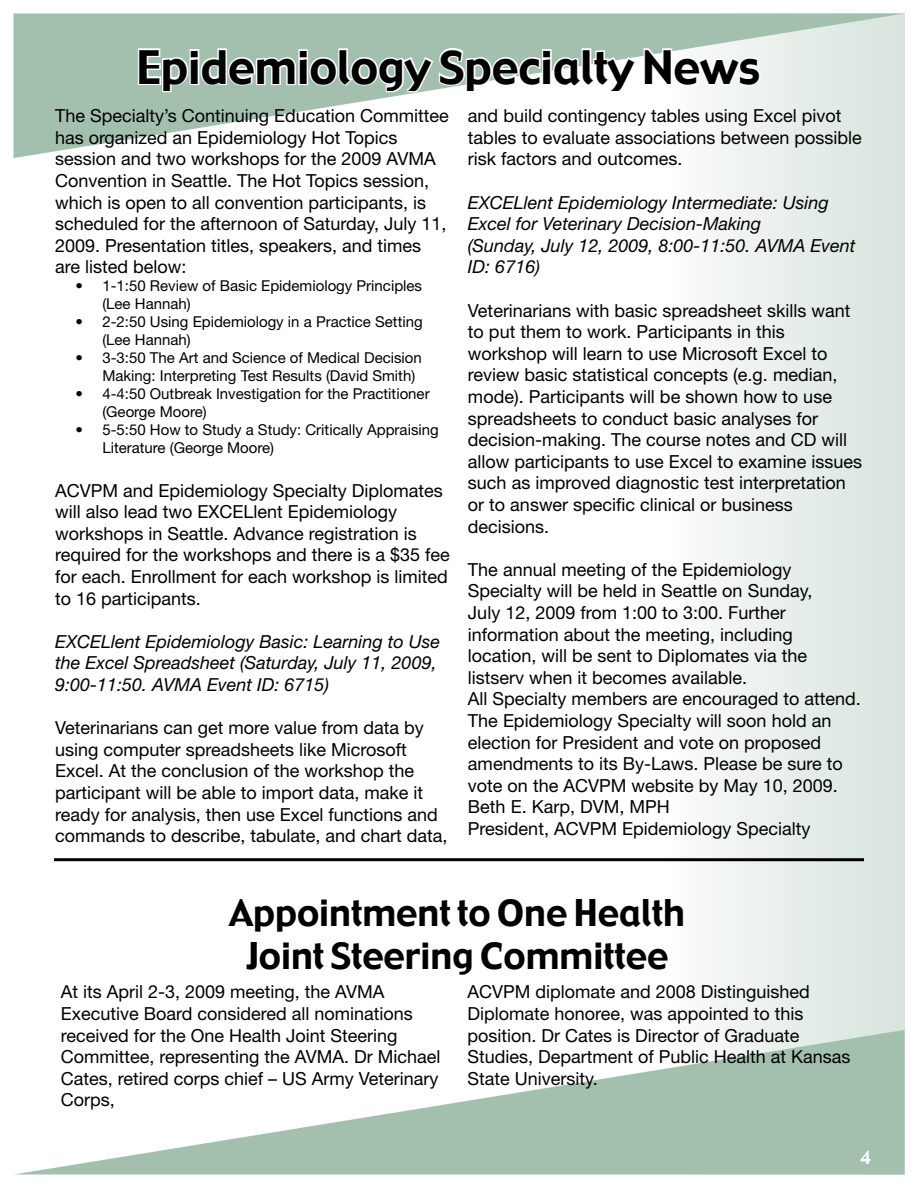
<style>
.page{position:relative;width:918px;height:1188px;background:#fff}
.page>*{position:absolute;margin:0;border:0;box-sizing:border-box;transform-origin:0 0}
.t1{font:45px "Gadget";color:#000}
.t2{font:36px/43.2px "Gadget";color:#000;text-align:center}
.t3{font:18px/21.6px "Helvetica Neue";color:#000}
.t4{font:italic 18px/21.6px "Helvetica Neue";color:#000}
.t5{font:18px "Gadget";color:#fff}
.t6{font:15px/18px "Helvetica Neue";color:#000}
</style>
<div class="page">
<div style="left:668px;top:14px;width:236px;height:1160px;background:linear-gradient(to right,#fbfcfb,#d7e3dc)"></div>
<svg style="left:17px;top:1030px;width:887px;height:144px"></svg>
<svg style="left:14px;top:14px;width:890px;height:144px"></svg>
<svg style="left:136px;top:46px;width:626px;height:48px"></svg>
<hr style="left:54px;top:858px;width:810px;height:3px;background:#000">
<h1 class="t1" style="left:137px;top:38px;width:625px">Epidemiology Specialty News</h1>
<p class="t3" style="left:55px;top:105px;width:395px">The Specialty’s Continuing Education Committee has organized an Epidemiology Hot Topics session and two workshops for the 2009 AVMA Convention in Seattle. The Hot Topics session, which is open to all convention participants, is scheduled for the afternoon of Saturday, July 11, 2009. Presentation titles, speakers, and times are listed below:</p>
<p class="t6" style="left:102px;top:277px;width:321px;text-indent:-27px">• 1-1:50 Review of Basic Epidemiology Principles (Lee Hannah)</p>
<p class="t6" style="left:102px;top:313px;width:322px;text-indent:-27px">• 2-2:50 Using Epidemiology in a Practice Setting (Lee Hannah)</p>
<p class="t6" style="left:102px;top:349px;width:321px;text-indent:-27px">• 3-3:50 The Art and Science of Medical Decision<br>Making: Interpreting Test Results (David Smith)</p>
<p class="t6" style="left:102px;top:385px;width:329px;text-indent:-27px">• 4-4:50 Outbreak Investigation for the Practitioner (George Moore)</p>
<p class="t6" style="left:102px;top:421px;width:338px;text-indent:-27px">• 5-5:50 How to Study a Study: Critically Appraising<br>Literature (George Moore)</p>
<p class="t3" style="left:55px;top:479px;width:396px">ACVPM and Epidemiology Specialty Diplomates will also lead two EXCELlent Epidemiology workshops in Seattle. Advance registration is required for the workshops and there is a $35 fee for each. Enrollment for each workshop is limited to 16 participants.</p>
<p class="t4" style="left:55px;top:630px;width:387px">EXCELlent Epidemiology Basic: Learning to Use the Excel Spreadsheet (Saturday, July 11, 2009,<br>9:00-11:50. AVMA Event ID: 6715)</p>
<p class="t3" style="left:55px;top:717px;width:394px">Veterinarians can get more value from data by using computer spreadsheets like Microsoft Excel. At the conclusion of the workshop the participant will be able to import data, make it ready for analysis, then use Excel functions and commands to describe, tabulate, and chart data,</p>
<p class="t3" style="left:468px;top:105px;width:395px">and build contingency tables using Excel pivot tables to evaluate associations between possible risk factors and outcomes.</p>
<p class="t4" style="left:468px;top:191px;width:389px">EXCELlent Epidemiology Intermediate: Using Excel for Veterinary Decision-Making<br>(Sunday, July 12, 2009, 8:00-11:50. AVMA Event ID: 6716)</p>
<p class="t3" style="left:468px;top:299px;width:396px">Veterinarians with basic spreadsheet skills want to put them to work. Participants in this workshop will learn to use Microsoft Excel to review basic statistical concepts (e.g. median, mode). Participants will be shown how to use spreadsheets to conduct basic analyses for decision-making. The course notes and CD will allow participants to use Excel to examine issues such as improved diagnostic test interpretation or to answer specific clinical or business decisions.</p>
<p class="t3" style="left:468px;top:558px;width:394px">The annual meeting of the Epidemiology Specialty will be held in Seattle on Sunday,<br>July 12, 2009 from 1:00 to 3:00. Further information about the meeting, including location, will be sent to Diplomates via the listserv when it becomes available.<br>All Specialty members are encouraged to attend.<br>The Epidemiology Specialty will soon hold an election for President and vote on proposed amendments to its By-Laws. Please be sure to vote on the ACVPM website by May 10, 2009.<br>Beth E. Karp, DVM, MPH<br>President, ACVPM Epidemiology Specialty</p>
<h2 class="t2" style="left:229px;top:893px;width:457px">Appointment to One Health<br>Joint Steering Committee</h2>
<p class="t3" style="left:61px;top:981px;width:381px">At its April 2-3, 2009 meeting, the AVMA Executive Board considered all nominations received for the One Health Joint Steering Committee, representing the AVMA. Dr Michael Cates, retired corps chief – US Army Veterinary Corps,</p>
<p class="t3" style="left:468px;top:981px;width:385px">ACVPM diplomate and 2008 Distinguished Diplomate honoree, was appointed to this position. Dr Cates is Director of Graduate Studies, Department of Public Health at Kansas State University.</p>
<p class="t5" style="left:860px;top:1146px;width:13px">4</p>
</div>
